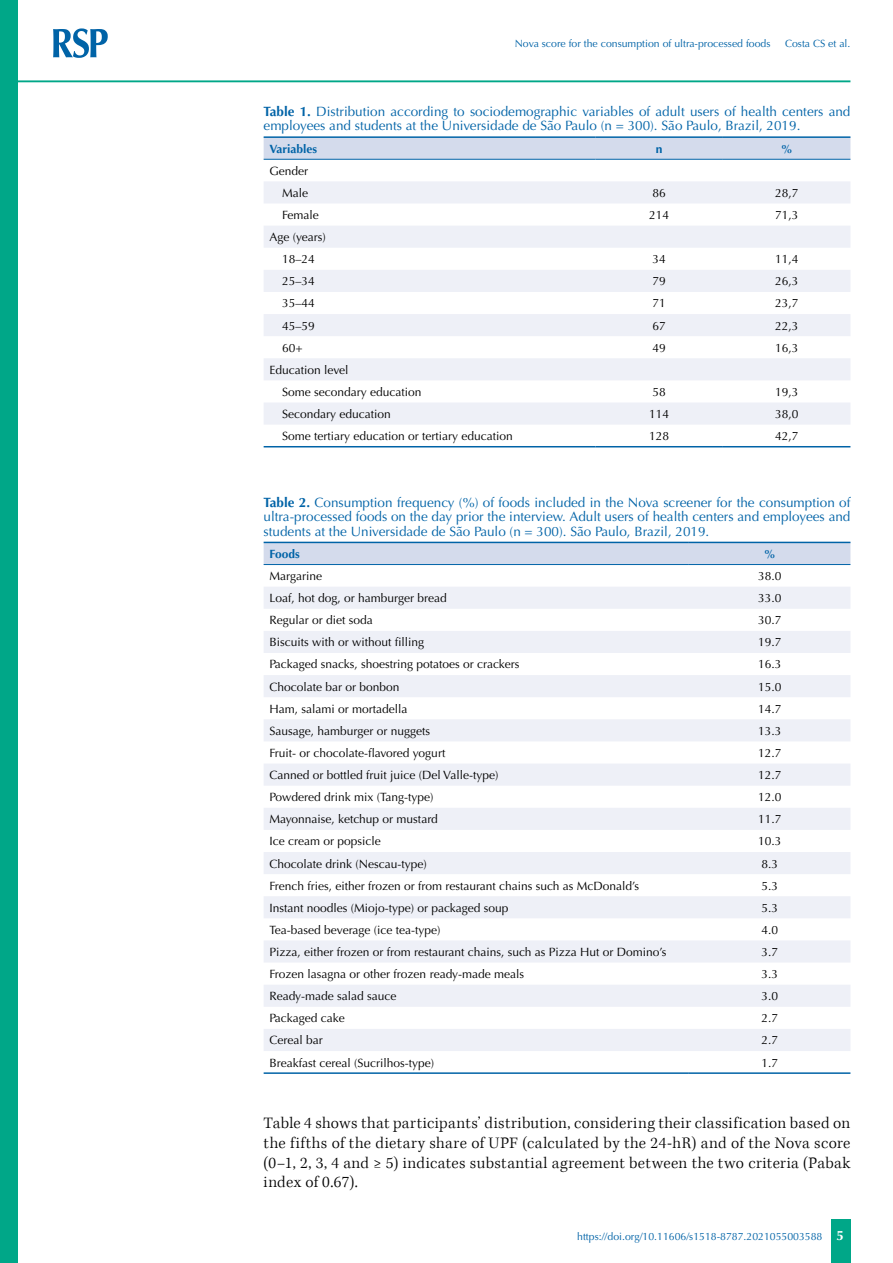
<style>
.page{position:relative;width:893px;height:1263px;background:#fff}
.page>*{position:absolute;margin:0;border:0;box-sizing:border-box;transform-origin:0 0}
.t1{font:300 16.5px/19.8px "Kepler Std";letter-spacing:.025em;color:#000;text-align:justify}
.t2{font:13.5px/14.2px "Optima";color:#0063a7;text-align:justify}
.t3{font:700 13.5px "Optima";color:#fff}
.t4{font:12px/22px "Optima";color:#000;text-align:right}
.t5{font:700 12px "Optima";color:#0063a7}
.t6{font:10.5px "Optima";color:#0063a7}
.s1{font-weight:700}
</style>
<div class="page">
<div style="left:831px;top:1220px;width:20px;height:43px;background:#00a788"></div>
<div style="left:0;top:0;width:18px;height:1263px;background:#00a788"></div>
<svg style="left:53px;top:28px;width:55px;height:30px"></svg>
<hr style="left:18px;top:80px;width:832px;height:2px;background:#00a788">
<div style="left:264px;top:543px;width:586px;height:21px;background:#d4dbec"></div>
<svg style="left:264px;top:587px;width:586px;height:464px;fill:#eef0f7"></svg>
<hr style="left:264px;top:542px;width:425px;height:1px;background:#0063a7">
<hr style="left:689px;top:542px;width:161px;height:1px;background:#0063a7">
<hr style="left:264px;top:564px;width:425px;height:1px;background:#0063a7">
<hr style="left:689px;top:564px;width:161px;height:1px;background:#0063a7">
<hr style="left:264px;top:1072px;width:425px;height:2px;background:#0063a7">
<hr style="left:689px;top:1072px;width:161px;height:2px;background:#0063a7">
<div style="left:264px;top:138px;width:586px;height:21px;background:#d4dbec"></div>
<svg style="left:264px;top:181px;width:586px;height:244px;fill:#eef0f7"></svg>
<hr style="left:264px;top:136px;width:331px;height:2px;background:#0063a7">
<hr style="left:595px;top:136px;width:128px;height:2px;background:#0063a7">
<hr style="left:723px;top:136px;width:127px;height:2px;background:#0063a7">
<hr style="left:264px;top:159px;width:331px;height:1px;background:#0063a7">
<hr style="left:595px;top:159px;width:128px;height:1px;background:#0063a7">
<hr style="left:723px;top:159px;width:127px;height:1px;background:#0063a7">
<hr style="left:264px;top:446px;width:331px;height:1px;background:#0063a7">
<hr style="left:595px;top:446px;width:128px;height:1px;background:#0063a7">
<hr style="left:723px;top:446px;width:127px;height:1px;background:#0063a7">
<p class="t6" style="left:515px;top:37px;width:257px">Nova score for the consumption of ultra-processed foods</p>
<p class="t6" style="left:785px;top:37px;width:67px">Costa CS et al.</p>
<p class="t2" style="left:264px;top:105px;width:588px"><span class="s1">Table 1.</span> Distribution according to sociodemographic variables of adult users of health centers and employees and students at the Universidade de São Paulo (n = 300). São Paulo, Brazil, 2019.</p>
<p class="t5" style="left:269px;top:142px;width:49px">Variables</p>
<p class="t5" style="left:656px;top:142px;width:8px">n</p>
<p class="t5" style="left:781px;top:142px;width:13px">%</p>
<p class="t4" style="left:269px;top:160px;width:40px">Gender<br>Male</p>
<p class="t4" style="left:652px;top:182px;width:15px">86</p>
<p class="t4" style="left:775px;top:182px;width:25px">28,7</p>
<p class="t4" style="left:282px;top:204px;width:38px">Female</p>
<p class="t4" style="left:649px;top:204px;width:22px">214</p>
<p class="t4" style="left:775px;top:204px;width:25px">71,3</p>
<p class="t4" style="left:269px;top:226px;width:58px;text-align:center">Age (years)<br>18–24</p>
<p class="t4" style="left:652px;top:248px;width:15px">34</p>
<p class="t4" style="left:775px;top:248px;width:25px">11,4</p>
<p class="t4" style="left:282px;top:270px;width:34px">25–34</p>
<p class="t4" style="left:652px;top:270px;width:15px">79</p>
<p class="t4" style="left:775px;top:270px;width:25px">26,3</p>
<p class="t4" style="left:282px;top:292px;width:34px">35–44</p>
<p class="t4" style="left:652px;top:292px;width:15px">71</p>
<p class="t4" style="left:775px;top:292px;width:25px">23,7</p>
<p class="t4" style="left:282px;top:315px;width:34px">45–59</p>
<p class="t4" style="left:652px;top:315px;width:15px">67</p>
<p class="t4" style="left:775px;top:315px;width:25px">22,3</p>
<p class="t4" style="left:282px;top:337px;width:22px">60+</p>
<p class="t4" style="left:652px;top:337px;width:15px">49</p>
<p class="t4" style="left:775px;top:337px;width:25px">16,3</p>
<p class="t4" style="left:282px;top:359px;width:141px;text-align:left;text-indent:-13px">Education level<br>Some secondary education</p>
<p class="t4" style="left:652px;top:381px;width:15px">58</p>
<p class="t4" style="left:775px;top:381px;width:25px">19,3</p>
<p class="t4" style="left:282px;top:403px;width:110px">Secondary education</p>
<p class="t4" style="left:649px;top:403px;width:22px">114</p>
<p class="t4" style="left:775px;top:403px;width:25px">38,0</p>
<p class="t4" style="left:282px;top:425px;width:232px">Some tertiary education or tertiary education</p>
<p class="t4" style="left:649px;top:425px;width:22px">128</p>
<p class="t4" style="left:775px;top:425px;width:25px">42,7</p>
<p class="t2" style="left:264px;top:496px;width:588px"><span class="s1">Table 2.</span> Consumption frequency (%) of foods included in the Nova screener for the consumption of ultra-processed foods on the day prior the interview. Adult users of health centers and employees and students at the Universidade de São Paulo (n = 300). São Paulo, Brazil, 2019.</p>
<p class="t5" style="left:269px;top:547px;width:32px">Foods</p>
<p class="t5" style="left:764px;top:547px;width:13px">%</p>
<p class="t4" style="left:269px;top:565px;width:54px">Margarine</p>
<p class="t4" style="left:758px;top:565px;width:25px">38.0</p>
<p class="t4" style="left:269px;top:587px;width:179px">Loaf, hot dog, or hamburger bread</p>
<p class="t4" style="left:758px;top:587px;width:25px">33.0</p>
<p class="t4" style="left:269px;top:609px;width:105px">Regular or diet soda</p>
<p class="t4" style="left:758px;top:609px;width:25px">30.7</p>
<p class="t4" style="left:269px;top:631px;width:156px">Biscuits with or without filling</p>
<p class="t4" style="left:758px;top:631px;width:25px">19.7</p>
<p class="t4" style="left:269px;top:653px;width:252px">Packaged snacks, shoestring potatoes or crackers</p>
<p class="t4" style="left:758px;top:653px;width:25px">16.3</p>
<p class="t4" style="left:269px;top:676px;width:132px">Chocolate bar or bonbon</p>
<p class="t4" style="left:758px;top:676px;width:25px">15.0</p>
<p class="t4" style="left:269px;top:698px;width:140px">Ham, salami or mortadella</p>
<p class="t4" style="left:758px;top:698px;width:25px">14.7</p>
<p class="t4" style="left:269px;top:720px;width:162px">Sausage, hamburger or nuggets</p>
<p class="t4" style="left:758px;top:720px;width:25px">13.3</p>
<p class="t4" style="left:269px;top:742px;width:177px">Fruit- or chocolate-flavored yogurt</p>
<p class="t4" style="left:758px;top:742px;width:25px">12.7</p>
<p class="t4" style="left:269px;top:764px;width:231px">Canned or bottled fruit juice (Del Valle-type)</p>
<p class="t4" style="left:758px;top:764px;width:25px">12.7</p>
<p class="t4" style="left:269px;top:786px;width:166px">Powdered drink mix (Tang-type)</p>
<p class="t4" style="left:758px;top:786px;width:25px">12.0</p>
<p class="t4" style="left:269px;top:808px;width:170px">Mayonnaise, ketchup or mustard</p>
<p class="t4" style="left:758px;top:808px;width:25px">11.7</p>
<p class="t4" style="left:269px;top:830px;width:113px">Ice cream or popsicle</p>
<p class="t4" style="left:758px;top:830px;width:25px">10.3</p>
<p class="t4" style="left:269px;top:852px;width:159px">Chocolate drink (Nescau-type)</p>
<p class="t4" style="left:761px;top:852px;width:18px">8.3</p>
<p class="t4" style="left:269px;top:875px;width:371px">French fries, either frozen or from restaurant chains such as McDonald’s</p>
<p class="t4" style="left:761px;top:875px;width:18px">5.3</p>
<p class="t4" style="left:269px;top:897px;width:241px">Instant noodles (Miojo-type) or packaged soup</p>
<p class="t4" style="left:761px;top:897px;width:18px">5.3</p>
<p class="t4" style="left:269px;top:919px;width:173px">Tea-based beverage (ice tea-type)</p>
<p class="t4" style="left:761px;top:919px;width:18px">4.0</p>
<p class="t4" style="left:269px;top:941px;width:399px">Pizza, either frozen or from restaurant chains, such as Pizza Hut or Domino’s</p>
<p class="t4" style="left:761px;top:941px;width:18px">3.7</p>
<p class="t4" style="left:269px;top:963px;width:256px">Frozen lasagna or other frozen ready-made meals</p>
<p class="t4" style="left:761px;top:963px;width:18px">3.3</p>
<p class="t4" style="left:269px;top:985px;width:129px">Ready-made salad sauce</p>
<p class="t4" style="left:761px;top:985px;width:18px">3.0</p>
<p class="t4" style="left:269px;top:1007px;width:77px">Packaged cake</p>
<p class="t4" style="left:761px;top:1007px;width:18px">2.7</p>
<p class="t4" style="left:269px;top:1029px;width:55px">Cereal bar</p>
<p class="t4" style="left:761px;top:1029px;width:18px">2.7</p>
<p class="t4" style="left:269px;top:1052px;width:166px">Breakfast cereal (Sucrilhos-type)</p>
<p class="t4" style="left:761px;top:1052px;width:18px">1.7</p>
<p class="t1" style="left:264px;top:1113px;width:588px">Table 4 shows that participants’ distribution, considering their classification based on the fifths of the dietary share of UPF (calculated by the 24-hR) and of the Nova score (0–1, 2, 3, 4 and ≥ 5) indicates substantial agreement between the two criteria (Pabak index of 0.67).</p>
<p class="t6" style="left:577px;top:1230px;width:247px">https://doi.org/10.11606/s1518-8787.2021055003588</p>
<p class="t3" style="left:836px;top:1227px;width:9px">5</p>
</div>
